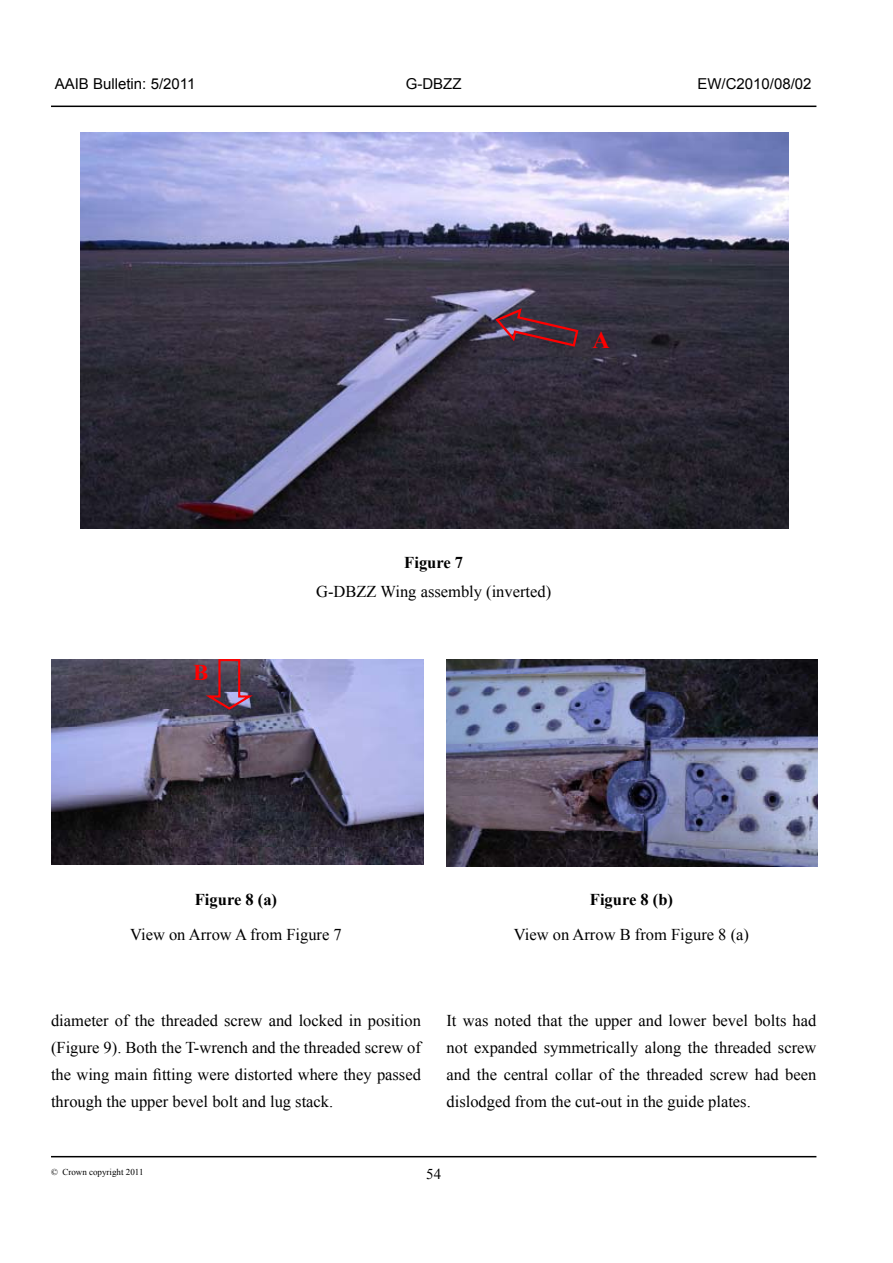
<style>
.page{position:relative;width:893px;height:1263px;background:#fff}
.page>*{position:absolute;margin:0;border:0;box-sizing:border-box;transform-origin:0 0}
.t1{font:700 24px "Times New Roman";color:#f00}
.t2{font:700 22.5px "Times New Roman";color:#f00}
.Bultext{font:16.5px/27px "Times New Roman";color:#000;text-align:justify}
.Caption_Header{font:700 16.5px "Times New Roman";color:#000}
.t3{font:15px "Arial";color:#000}
.t4{font:15px "Times New Roman";color:#000}
.t5{font:9px "Times New Roman";color:#000}
</style>
<div class="page">
<hr style="left:51px;top:106px;width:765px;height:1px;background:#000">
<hr style="left:51px;top:1156px;width:765px;height:1px;background:#000">
<img style="left:81px;top:132px;width:707px;height:397px">
<svg style="left:494px;top:307px;width:86px;height:41px;background:#583444"></svg>
<img style="left:51px;top:659px;width:372px;height:205px">
<svg style="left:207px;top:659px;width:50px;height:52px;background:#674457"></svg>
<img style="left:446px;top:659px;width:371px;height:207px">
<p class="t3" style="left:55px;top:74px;width:142px">AAIB Bulletin: 5/2011</p>
<p class="t3" style="left:406px;top:74px;width:57px">G-DBZZ</p>
<p class="t3" style="left:697px;top:74px;width:116px">EW/C2010/08/02</p>
<p class="t2" style="left:193px;top:657px;width:17px">B</p>
<p class="t1" style="left:592px;top:323px;width:19px">A</p>
<p class="Caption_Header" style="left:404px;top:551px;width:60px">Figure 7</p>
<p class="Bultext" style="left:316px;top:577px;width:237px">G-DBZZ Wing assembly (inverted)</p>
<p class="Caption_Header" style="left:195px;top:888px;width:84px">Figure 8 (a)</p>
<p class="Bultext" style="left:130px;top:921px;width:213px">View on Arrow A from Figure 7</p>
<p class="Caption_Header" style="left:590px;top:888px;width:85px">Figure 8 (b)</p>
<p class="Bultext" style="left:514px;top:921px;width:237px">View on Arrow B from Figure 8 (a)</p>
<p class="Bultext" style="left:51px;top:1007px;width:371px">diameter of the threaded screw and locked in position (Figure 9). Both the T-wrench and the threaded screw of the wing main fitting were distorted where they passed through the upper bevel bolt and lug stack.</p>
<p class="Bultext" style="left:446px;top:1007px;width:371px">It was noted that the upper and lower bevel bolts had not expanded symmetrically along the threaded screw and the central collar of the threaded screw had been dislodged from the cut-out in the guide plates.</p>
<p class="t5" style="left:51px;top:1166px;width:94px">© Crown copyright 2011</p>
<p class="t4" style="left:426px;top:1164px;width:16px">54</p>
</div>
